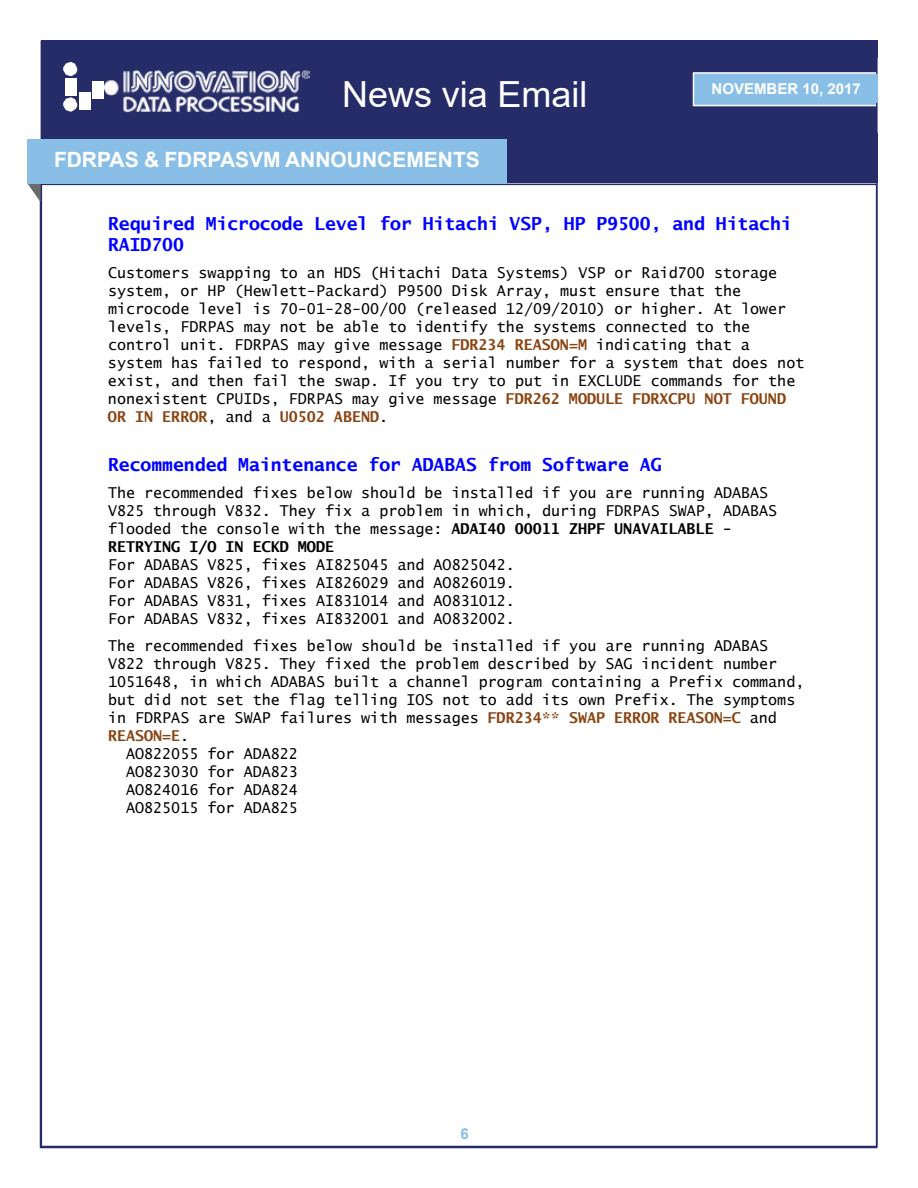
<style>
.page{position:relative;width:918px;height:1188px;background:#fff}
.page>*{position:absolute;margin:0;border:0;box-sizing:border-box;transform-origin:0 0}
.t1{font:36px "Arial";color:#fff}
.t2{font:700 21px "Arial";color:#fff}
.t3{font:700 18px/21.6px "Lucida Sans Typewriter";color:#00f}
.t4{font:15px/18px "Lucida Sans Typewriter";color:#000}
.t5{font:700 15px "Arial";color:#fff}
.t6{font:700 15px "Lucida Sans Typewriter";color:#8b4513}
.t7{font:700 15px "Arial";color:#89bfe6}
.s1{font-weight:700;color:#8b4513}
.s2{font-weight:700}
.s3{font-weight:400;color:#000}
</style>
<div class="page">
<div style="left:41px;top:40px;width:837px;height:143px;background:#262c67"></div>
<img style="left:105px;top:70px;width:204px;height:43px">
<svg style="left:63px;top:62px;width:14px;height:14px"></svg>
<svg style="left:63px;top:97px;width:14px;height:15px"></svg>
<div style="left:65px;top:78px;width:11px;height:18px;background:#fff"></div>
<div style="left:79px;top:92px;width:11px;height:18px;background:#fff"></div>
<div style="left:92px;top:81px;width:11px;height:18px;background:#fff"></div>
<div style="left:693px;top:72px;width:193px;height:34px;border:2px solid #fff"></div>
<div style="left:878px;top:59px;width:23px;height:74px;background:#fff"></div>
<svg style="left:28px;top:184px;width:13px;height:18px"></svg>
<div style="left:695px;top:74px;width:183px;height:29px;background:#89bfe6"></div>
<div style="left:27px;top:139px;width:480px;height:45px;background:#89bfe6"></div>
<h1 class="t1" style="left:342px;top:69px;width:247px">News via Email</h1>
<h2 class="t2" style="left:54px;top:145px;width:427px">FDRPAS &amp; FDRPASVM ANNOUNCEMENTS</h2>
<p class="t5" style="left:712px;top:78px;width:151px">NOVEMBER 10, 2017</p>
<p class="t3" style="left:108px;top:213px;width:685px">Required Microcode Level for Hitachi VSP, HP P9500, and Hitachi<br>RAID700</p>
<p class="t4" style="left:108px;top:264px;width:698px">Customers swapping to an HDS (Hitachi Data Systems) VSP or Raid700 storage system, or HP (Hewlett-Packard) P9500 Disk Array, must ensure that the microcode level is 70-01-28-00/00 (released 12/09/2010) or higher. At lower levels, FDRPAS may not be able to identify the systems connected to the control unit. FDRPAS may give message <span class="s1">FDR234 REASON=M</span> indicating that a system has failed to respond, with a serial number for a system that does not exist, and then fail the swap. If you try to put in EXCLUDE commands for the nonexistent CPUIDs, FDRPAS may give message <span class="s1">FDR262 MODULE FDRXCPU NOT FOUND OR IN ERROR</span>, and a <span class="s1">U0502 ABEND</span>.</p>
<p class="t3" style="left:108px;top:454px;width:555px">Recommended Maintenance for ADABAS from Software AG</p>
<p class="t4" style="left:108px;top:484px;width:671px">The recommended fixes below should be installed if you are running ADABAS V825 through V832. They fix a problem in which, during FDRPAS SWAP, ADABAS flooded the console with the message: <span class="s2">ADAI40 00011 ZHPF UNAVAILABLE - RETRYING I/O IN ECKD MODE</span></p>
<p class="t4" style="left:108px;top:556px;width:409px;text-align:justify">For ADABAS V825, fixes AI825045 and AO825042.<br>For ADABAS V826, fixes AI826029 and AO826019.<br>For ADABAS V831, fixes AI831014 and AO831012.<br>For ADABAS V832, fixes AI832001 and AO832002.</p>
<p class="t4" style="left:108px;top:637px;width:662px">The recommended fixes below should be installed if you are running ADABAS</p>
<p class="t4" style="left:108px;top:655px;width:671px">V822 through V825. They fixed the problem described by SAG incident number</p>
<p class="t4" style="left:108px;top:673px;width:698px">1051648, in which ADABAS built a channel program containing a Prefix command,</p>
<p class="t4" style="left:108px;top:691px;width:689px">but did not set the flag telling IOS not to add its own Prefix. The symptoms</p>
<p class="t4" style="left:108px;top:709px;width:670px">in FDRPAS are SWAP failures with messages <span class="s1">FDR234** SWAP ERROR REASON=C</span> and</p>
<p class="t6" style="left:108px;top:727px;width:83px">REASON=E<span class="s3">.</span></p>
<p class="t4" style="left:126px;top:745px;width:173px">AO822055 for ADA822</p>
<p class="t4" style="left:126px;top:763px;width:173px">AO823030 for ADA823</p>
<p class="t4" style="left:126px;top:781px;width:173px">AO824016 for ADA824</p>
<p class="t4" style="left:126px;top:799px;width:173px">AO825015 for ADA825</p>
<p class="t7" style="left:461px;top:1124px;width:10px">6</p>
</div>
